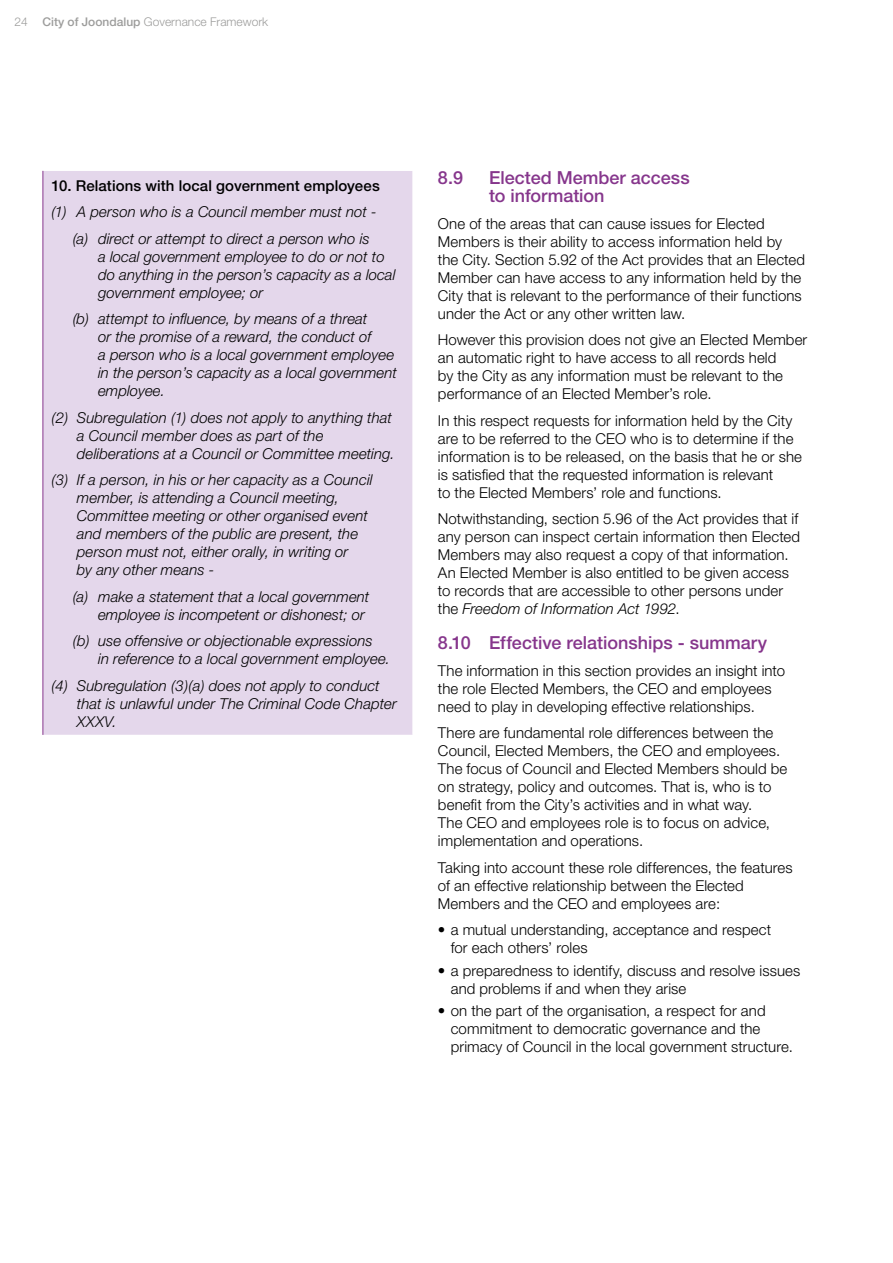
<style>
.page{position:relative;width:893px;height:1263px;background:#fff}
.page>*{position:absolute;margin:0;border:0;box-sizing:border-box;transform-origin:0 0}
.t1{font:500 18px/18px "Helvetica Neue";color:#86368c}
.t2{font:300 15px/18px "Helvetica Neue";letter-spacing:.005em;color:#000}
.t3{font:italic 300 15px/18px "Helvetica Neue";color:#000}
.t4{font:500 15px "Helvetica Neue";letter-spacing:.005em;color:#000}
.t5{font:300 12px "Helvetica Neue";color:#9d9d9c}
.s1{font-weight:500}
.s2{font-style:italic}
</style>
<div class="page">
<div style="left:43px;top:170px;width:370px;height:565px;background:#e4d7eb"></div>
<hr style="left:43px;top:170px;width:370px;height:1px;background:#fff">
<hr style="left:412px;top:171px;width:1px;height:564px;background:#fff">
<hr style="left:43px;top:171px;width:1px;height:564px;background:#86368c">
<p class="t5" style="left:15px;top:14px;width:255px">24 <span class="s1">City of Joondalup</span> Governance Framework</p>
<p class="t4" style="left:51px;top:176px;width:330px">10. Relations with local government employees</p>
<p class="t3" style="left:73px;top:198px;width:305px;line-height:26.5px;text-indent:-21px">(1) A person who is a Council member must not - (a) direct or attempt to direct a person who is</p>
<p class="t3" style="left:98px;top:247px;width:299px">a local government employee to do or not to do anything in the person’s capacity as a local government employee; or</p>
<p class="t3" style="left:98px;top:310px;width:300px;text-indent:-26px">(b) attempt to influence, by means of a threat<br>or the promise of a reward, the conduct of<br>a person who is a local government employee in the person’s capacity as a local government employee.</p>
<p class="t3" style="left:77px;top:408px;width:319px;text-indent:-26px">(2) Subregulation (1) does not apply to anything that a Council member does as part of the deliberations at a Council or Committee meeting.</p>
<p class="t3" style="left:77px;top:471px;width:297px;text-indent:-26px">(3) If a person, in his or her capacity as a Council member, is attending a Council meeting, Committee meeting or other organised event and members of the public are present, the person must not, either orally, in writing or<br>by any other means -</p>
<p class="t3" style="left:73px;top:587px;width:298px;text-align:right">(a) make a statement that a local government employee is incompetent or dishonest; or</p>
<p class="t3" style="left:98px;top:632px;width:293px;text-indent:-26px">(b) use offensive or objectionable expressions<br>in reference to a local government employee.</p>
<p class="t3" style="left:77px;top:676px;width:321px;text-indent:-26px">(4) Subregulation (3)(a) does not apply to conduct that is unlawful under The Criminal Code Chapter<br>XXXV.</p>
<p class="t1" style="left:438px;top:169px;width:27px">8.9</p>
<p class="t1" style="left:489px;top:169px;width:202px">Elected Member access to information</p>
<p class="t2" style="left:438px;top:214px;width:369px">One of the areas that can cause issues for Elected Members is their ability to access information held by the City. Section 5.92 of the Act provides that an Elected Member can have access to any information held by the City that is relevant to the performance of their functions under the Act or any other written law.</p>
<p class="t2" style="left:438px;top:330px;width:371px">However this provision does not give an Elected Member an automatic right to have access to all records held<br>by the City as any information must be relevant to the performance of an Elected Member’s role.</p>
<p class="t2" style="left:438px;top:411px;width:366px">In this respect requests for information held by the City are to be referred to the CEO who is to determine if the information is to be released, on the basis that he or she is satisfied that the requested information is relevant<br>to the Elected Members’ role and functions.</p>
<p class="t2" style="left:438px;top:509px;width:364px">Notwithstanding, section 5.96 of the Act provides that if any person can inspect certain information then Elected Members may also request a copy of that information.<br>An Elected Member is also entitled to be given access to records that are accessible to other persons under the <span class="s2">Freedom of Information Act 1992</span>.</p>
<p class="t1" style="left:438px;top:634px;width:331px">8.10 Effective relationships - summary</p>
<p class="t2" style="left:438px;top:661px;width:349px">The information in this section provides an insight into the role Elected Members, the CEO and employees need to play in developing effective relationships.</p>
<p class="t2" style="left:438px;top:723px;width:351px">There are fundamental role differences between the Council, Elected Members, the CEO and employees.<br>The focus of Council and Elected Members should be on strategy, policy and outcomes. That is, who is to benefit from the City’s activities and in what way.<br>The CEO and employees role is to focus on advice, implementation and operations.</p>
<p class="t2" style="left:438px;top:858px;width:356px">Taking into account these role differences, the features of an effective relationship between the Elected<br>Members and the CEO and employees are:</p>
<p class="t2" style="left:451px;top:920px;width:322px;text-indent:-13px">• a mutual understanding, acceptance and respect for each others’ roles</p>
<p class="t2" style="left:451px;top:961px;width:351px;text-indent:-13px">• a preparedness to identify, discuss and resolve issues and problems if and when they arise</p>
<p class="t2" style="left:451px;top:1001px;width:344px;text-indent:-13px">• on the part of the organisation, a respect for and commitment to democratic governance and the primacy of Council in the local government structure.</p>
</div>
